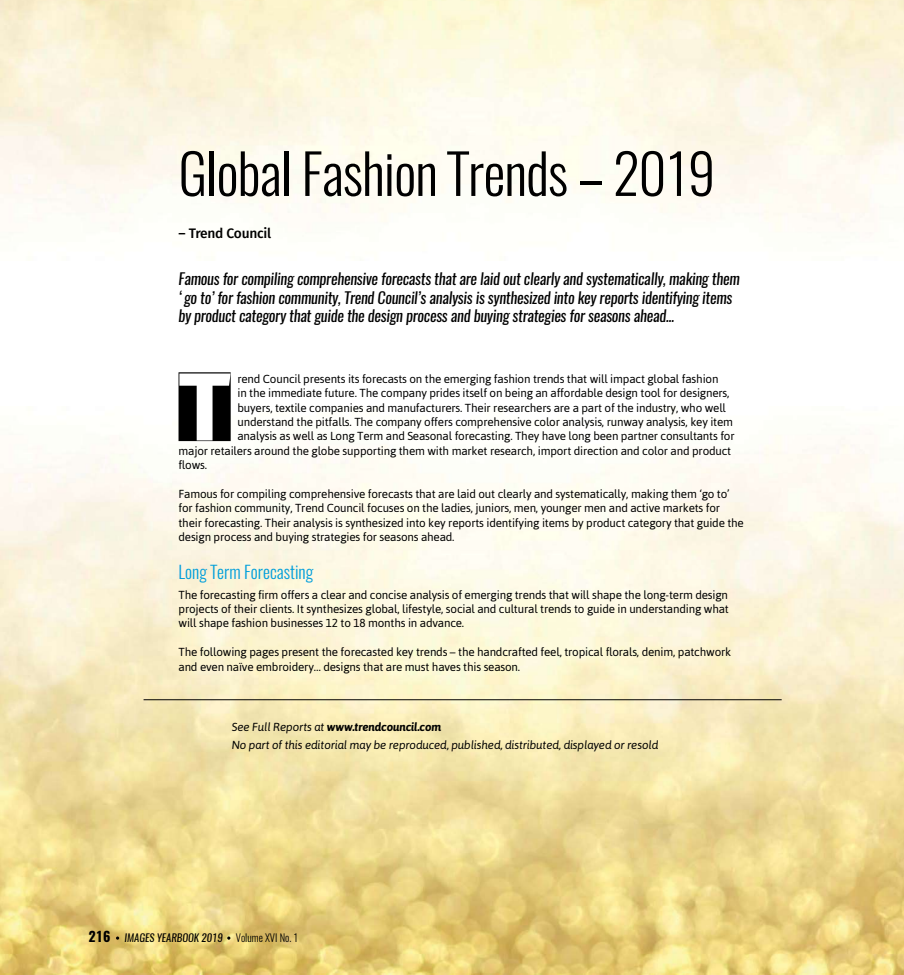
<style>
.page{position:relative;width:904px;height:975px;background:#fff}
.page>*{position:absolute;margin:0;border:0;box-sizing:border-box;transform-origin:0 0}
.t1{font:700 96.5px "Fira Sans";color:#fff}
.t2{font:300 55px "Oswald";letter-spacing:-.015em;color:#000}
.t3{font:300 17.5px "Oswald";color:#009edb}
.t4{font:italic 15.62px/18.8px "Oswald";letter-spacing:-.015em;color:#000}
.t5{font:500 13.75px "Fira Sans";letter-spacing:-.015em;color:#000}
.t6{font:700 13.75px "Oswald";color:#000}
.t7{font:11.62px/14.4px "Asap";letter-spacing:-.015em;color:#000}
.t8{font:italic 11.62px/17.2px "Asap";letter-spacing:-.015em;color:#000}
.t9{font:italic 10.62px "Oswald";color:#000}
.s1{font-weight:700}
.s2{font-weight:300;font-style:normal}
</style>
<div class="page">
<img style="left:0;top:433px;width:904px;height:541px">
<div style="left:178px;top:372px;width:53px;height:69px;background:#000"></div>
<hr style="left:144px;top:699px;width:637px;height:1px;background:#000">
<svg style="left:179px;top:460px;width:6px;height:9px"></svg>
<svg style="left:259px;top:589px;width:5px;height:9px"></svg>
<svg style="left:606px;top:647px;width:6px;height:9px"></svg>
<h2 class="t2" style="left:178px;top:136px;width:538px">Global Fashion Trends – 2019</h2>
<p class="t5" style="left:178px;top:226px;width:94px">– Trend Council</p>
<p class="t4" style="left:178px;top:269px;width:562px">Famous for compiling comprehensive forecasts that are laid out clearly and systematically, making them ‘go to’ for fashion community, Trend Council’s analysis is synthesized into key reports identifying items by product category that guide the design process and buying strategies for seasons ahead...</p>
<h1 class="t1" style="left:178px;top:360px;width:54px">T</h1>
<p class="t7" style="left:237px;top:371px;width:482px">rend Council presents its forecasts on the emerging fashion trends that will impact global fashion</p>
<p class="t7" style="left:237px;top:386px;width:493px">in the immediate future. The company prides itself on being an affordable design tool for designers,</p>
<p class="t7" style="left:237px;top:400px;width:490px">buyers, textile companies and manufacturers. Their researchers are a part of the industry, who well</p>
<p class="t7" style="left:237px;top:414px;width:497px">understand the pitfalls. The company offers comprehensive color analysis, runway analysis, key item</p>
<p class="t7" style="left:237px;top:429px;width:498px">analysis as well as Long Term and Seasonal forecasting. They have long been partner consultants for</p>
<p class="t7" style="left:178px;top:443px;width:554px">major retailers around the globe supporting them with market research, import direction and color and product</p>
<p class="t7" style="left:185px;top:458px;width:23px">ows.</p>
<p class="t7" style="left:178px;top:486px;width:567px">Famous for compiling comprehensive forecasts that are laid out clearly and systematically, making them ‘go to’ for fashion community, Trend Council focuses on the ladies, juniors, men, younger men and active markets for their forecasting. Their analysis is synthesized into key reports identifying items by product category that guide the design process and buying strategies for seasons ahead.</p>
<h3 class="t3" style="left:178px;top:559px;width:136px">Long Term Forecasting</h3>
<p class="t7" style="left:178px;top:587px;width:552px;text-align:justify">The forecasting rm offers a clear and concise analysis of emerging trends that will shape the long-term design projects of their clients. It synthesizes global, lifestyle, social and cultural trends to guide in understanding what will shape fashion businesses 12 to 18 months in advance.</p>
<p class="t7" style="left:178px;top:644px;width:554px">The following pages present the forecasted key trends – the handcrafted feel, tropical orals, denim, patchwork and even naïve embroidery… designs that are must haves this season.</p>
<p class="t8" style="left:232px;top:718px;width:428px">See Full Reports at <span class="s1">www.trendcouncil.com<br></span>No part of this editorial may be reproduced, published, distributed, displayed or resold</p>
<p class="t6" style="left:89px;top:927px;width:23px">216</p>
<p class="t9" style="left:125px;top:930px;width:175px">IMAGES YEARBOOK 2019 <span class="s2">Volume XVI No. 1</span></p>
</div>
